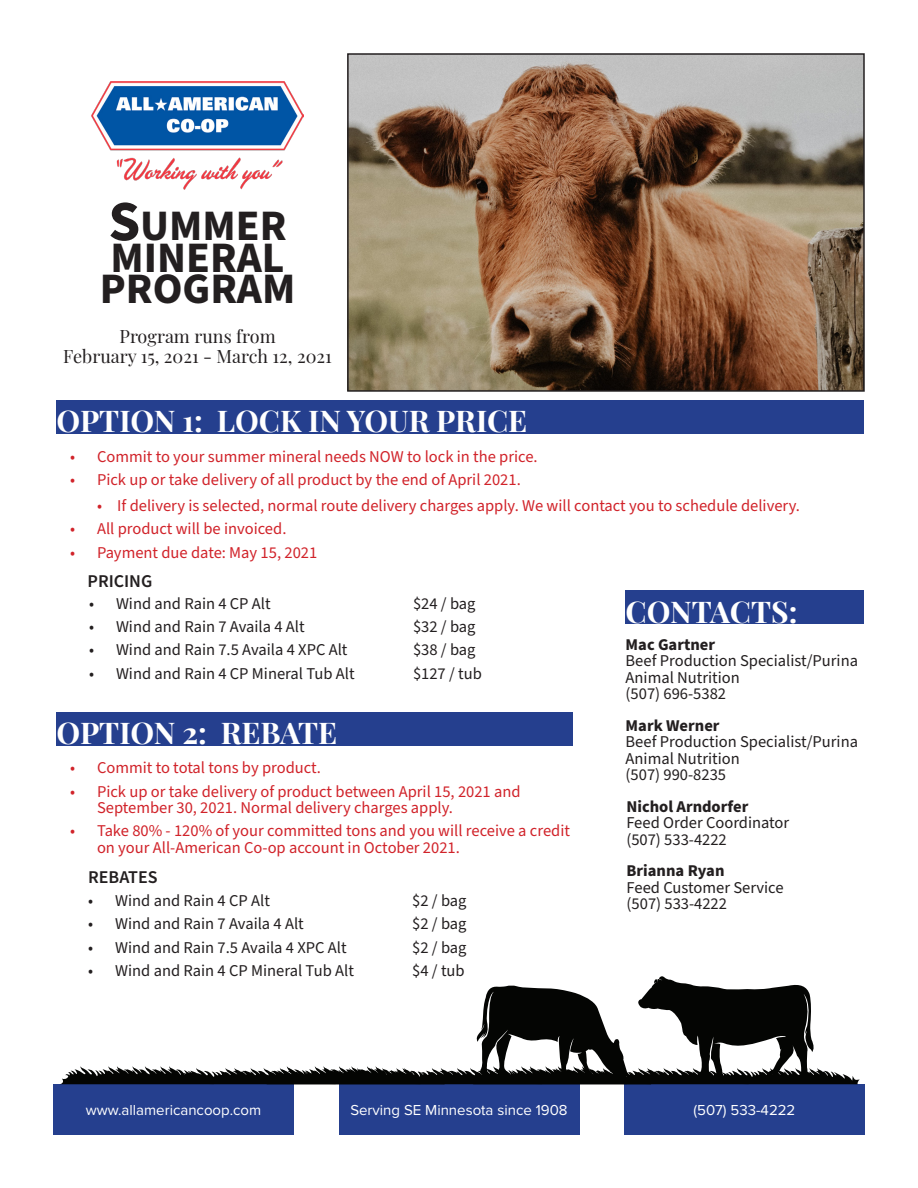
<style>
.page{position:relative;width:918px;height:1188px;background:#fff}
.page>*{position:absolute;margin:0;border:0;box-sizing:border-box;transform-origin:0 0}
._22_Roboto{font:700 43.5px/31.5px "Source Sans Pro";color:#231f20}
._15_Roboto{font:700 30px "Playfair Display";color:#fff}
._8_Source_Sans_Pro{font:18px "Playfair Display";color:#231f20}
._8_Source_Sans_Pro-2{font:600 18px "Source Sans Pro";color:#231f20}
.t1{font:16.5px/16.5px "Source Sans Pro";color:#d1232a}
._8_Source_Sans_Pro-3{font:16.5px/16.5px "Source Sans Pro";color:#231f20}
._8_Source_Sans_Pro-4{font:700 16.5px "Source Sans Pro";color:#231f20}
.body_text_right{font:15px "Proxima Nova";color:#fff}
.s1{font-size:57px}
</style>
<div class="page">
<img style="left:350px;top:56px;width:512px;height:333px">
<div style="left:347px;top:53px;width:518px;height:339px;border:2px solid #231f20"></div>
<div style="left:57px;top:400px;width:807px;height:34px;background:#253f8e"></div>
<div style="left:57px;top:712px;width:516px;height:33px;background:#253f8e"></div>
<div style="left:53px;top:1084px;width:241px;height:50px;background:#253f8e"></div>
<div style="left:339px;top:1084px;width:240px;height:50px;background:#253f8e"></div>
<div style="left:624px;top:1084px;width:241px;height:50px;background:#253f8e"></div>
<img style="left:92px;top:82px;width:212px;height:108px">
<svg style="left:60px;top:976px;width:800px;height:108px"></svg>
<div style="left:626px;top:590px;width:238px;height:34px;background:#253f8e"></div>
<p class="_22_Roboto" style="left:100px;top:211px;width:197px"><span class="s1">S</span>UMMER<br>MINERAL<br>PROGRAM</p>
<p class="_8_Source_Sans_Pro" style="left:119px;top:322px;width:158px">Program runs from</p>
<p class="_8_Source_Sans_Pro" style="left:63px;top:342px;width:270px">February 15, 2021 - March 12, 2021</p>
<p class="_15_Roboto" style="left:57px;top:397px;width:472px">OPTION 1: LOCK IN YOUR PRICE</p>
<p class="t1" style="left:70px;top:448px;width:469px">• Commit to your summer mineral needs NOW to lock in the price.</p>
<p class="t1" style="left:70px;top:472px;width:452px">• Pick up or take delivery of all product by the end of April 2021.</p>
<p class="t1" style="left:97px;top:498px;width:704px">• If delivery is selected, normal route delivery charges apply. We will contact you to schedule delivery.</p>
<p class="t1" style="left:70px;top:521px;width:218px">• All product will be invoiced.</p>
<p class="t1" style="left:70px;top:544px;width:249px">• Payment due date: May 15, 2021</p>
<p class="_8_Source_Sans_Pro-2" style="left:88px;top:569px;width:66px">PRICING</p>
<p class="_8_Source_Sans_Pro-3" style="left:89px;top:596px;width:183px">• Wind and Rain 4 CP Alt</p>
<p class="_8_Source_Sans_Pro-3" style="left:413px;top:596px;width:64px">$24 / bag</p>
<p class="_8_Source_Sans_Pro-3" style="left:89px;top:619px;width:217px">• Wind and Rain 7 Availa 4 Alt</p>
<p class="_8_Source_Sans_Pro-3" style="left:413px;top:619px;width:64px">$32 / bag</p>
<p class="_8_Source_Sans_Pro-3" style="left:89px;top:642px;width:260px">• Wind and Rain 7.5 Availa 4 XPC Alt</p>
<p class="_8_Source_Sans_Pro-3" style="left:413px;top:642px;width:64px">$38 / bag</p>
<p class="_8_Source_Sans_Pro-3" style="left:89px;top:665px;width:267px">• Wind and Rain 4 CP Mineral Tub Alt</p>
<p class="_8_Source_Sans_Pro-3" style="left:413px;top:665px;width:70px">$127 / tub</p>
<p class="_15_Roboto" style="left:626px;top:588px;width:173px">CONTACTS:</p>
<p class="_8_Source_Sans_Pro-4" style="left:626px;top:633px;width:91px">Mac Gartner</p>
<p class="_8_Source_Sans_Pro-3" style="left:626px;top:653px;width:234px">Beef Production Specialist/Purina<br>Animal Nutrition</p>
<p class="_8_Source_Sans_Pro-3" style="left:626px;top:686px;width:102px">(507) 696-5382</p>
<p class="_15_Roboto" style="left:57px;top:709px;width:282px">OPTION 2: REBATE</p>
<p class="t1" style="left:70px;top:760px;width:253px">• Commit to total tons by product.</p>
<p class="t1" style="left:97px;top:784px;width:425px;text-indent:-27px">• Pick up or take delivery of product between April 15, 2021 and<br>September 30, 2021. Normal delivery charges apply.</p>
<p class="t1" style="left:97px;top:823px;width:474px;text-indent:-27px">• Take 80% - 120% of your committed tons and you will receive a credit on your All-American Co-op account in October 2021.</p>
<p class="_8_Source_Sans_Pro-3" style="left:88px;top:893px;width:183px">• Wind and Rain 4 CP Alt</p>
<p class="_8_Source_Sans_Pro-3" style="left:412px;top:893px;width:56px">$2 / bag</p>
<p class="_8_Source_Sans_Pro-3" style="left:88px;top:916px;width:217px">• Wind and Rain 7 Availa 4 Alt</p>
<p class="_8_Source_Sans_Pro-3" style="left:412px;top:916px;width:56px">$2 / bag</p>
<p class="_8_Source_Sans_Pro-3" style="left:88px;top:939px;width:260px">• Wind and Rain 7.5 Availa 4 XPC Alt</p>
<p class="_8_Source_Sans_Pro-3" style="left:412px;top:939px;width:56px">$2 / bag</p>
<p class="_8_Source_Sans_Pro-3" style="left:88px;top:963px;width:267px">• Wind and Rain 4 CP Mineral Tub Alt</p>
<p class="_8_Source_Sans_Pro-3" style="left:412px;top:963px;width:54px">$4 / tub</p>
<p class="_8_Source_Sans_Pro-2" style="left:88px;top:865px;width:71px">REBATES</p>
<p class="_8_Source_Sans_Pro-4" style="left:626px;top:714px;width:95px">Mark Werner</p>
<p class="_8_Source_Sans_Pro-3" style="left:626px;top:734px;width:234px">Beef Production Specialist/Purina<br>Animal Nutrition</p>
<p class="_8_Source_Sans_Pro-3" style="left:626px;top:767px;width:102px">(507) 990-8235</p>
<p class="_8_Source_Sans_Pro-4" style="left:626px;top:795px;width:123px">Nichol Arndorfer</p>
<p class="_8_Source_Sans_Pro-3" style="left:626px;top:815px;width:164px">Feed Order Coordinator</p>
<p class="_8_Source_Sans_Pro-3" style="left:626px;top:831px;width:102px">(507) 533-4222</p>
<p class="_8_Source_Sans_Pro-4" style="left:627px;top:859px;width:99px">Brianna Ryan</p>
<p class="_8_Source_Sans_Pro-3" style="left:627px;top:879px;width:159px">Feed Customer Service</p>
<p class="_8_Source_Sans_Pro-3" style="left:627px;top:896px;width:102px">(507) 533-4222</p>
<p class="body_text_right" style="left:86px;top:1099px;width:177px">www.allamericancoop.com</p>
<p class="body_text_right" style="left:350px;top:1099px;width:219px">Serving SE Minnesota since 1908</p>
<p class="body_text_right" style="left:694px;top:1099px;width:103px">(507) 533-4222</p>
</div>
